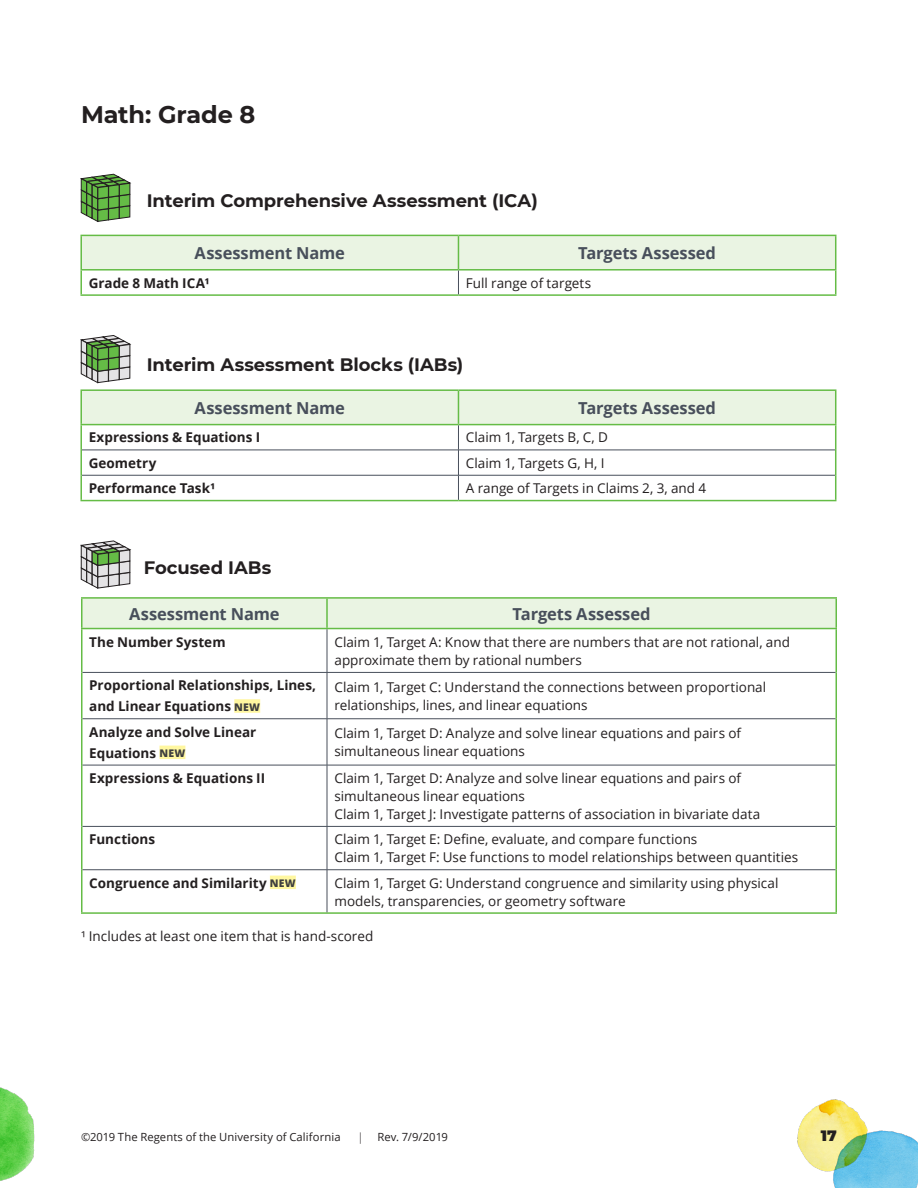
<style>
.page{position:relative;width:918px;height:1188px;background:#fff}
.page>*{position:absolute;margin:0;border:0;box-sizing:border-box;transform-origin:0 0}
.H3__grade_subject{font:700 24px "Montserrat";letter-spacing:-.005em;color:#231f20}
.h4_grades{font:700 18px "Montserrat";color:#231f20}
.table_headings{font:700 16.5px "Open Sans";letter-spacing:-.005em;color:#484f5b}
.t1{font:900 15px "Montserrat";color:#231f20}
.table_body{font:13.5px/18px "Open Sans";color:#231f20}
.table_body-2{font:700 13.5px/21px "Open Sans";color:#231f20}
.t2{font:11.25px "Open Sans";letter-spacing:.005em;color:#231f20}
.s1{font-weight:800;font-size:10.5px;color:#3e3e3f}
.s2{font-weight:300}
</style>
<div class="page">
<hr style="left:80px;top:271px;width:2px;height:23px;background:#65bc46">
<hr style="left:80px;top:294px;width:378px;height:2px;background:#65bc46">
<hr style="left:458px;top:294px;width:378px;height:2px;background:#65bc46">
<hr style="left:80px;top:235px;width:378px;height:1px;background:#65bc46">
<hr style="left:80px;top:236px;width:2px;height:33px;background:#65bc46">
<hr style="left:80px;top:269px;width:378px;height:2px;background:#65bc46">
<svg style="left:81px;top:235px;width:755px;height:59px"></svg>
<hr style="left:80px;top:389px;width:378px;height:2px;background:#65bc46">
<hr style="left:80px;top:391px;width:2px;height:33px;background:#65bc46">
<hr style="left:458px;top:389px;width:378px;height:2px;background:#65bc46">
<hr style="left:80px;top:424px;width:378px;height:1px;background:#65bc46">
<hr style="left:80px;top:425px;width:2px;height:25px;background:#65bc46">
<hr style="left:80px;top:450px;width:2px;height:25px;background:#65bc46">
<hr style="left:80px;top:475px;width:2px;height:25px;background:#65bc46">
<hr style="left:80px;top:500px;width:378px;height:1px;background:#65bc46">
<hr style="left:458px;top:500px;width:378px;height:1px;background:#65bc46">
<svg style="left:81px;top:390px;width:755px;height:110px"></svg>
<hr style="left:81px;top:629px;width:1px;height:43px;background:#65bc46">
<hr style="left:836px;top:629px;width:1px;height:43px;background:#65bc46">
<hr style="left:81px;top:672px;width:1px;height:47px;background:#65bc46">
<hr style="left:836px;top:672px;width:1px;height:47px;background:#65bc46">
<hr style="left:81px;top:719px;width:1px;height:46px;background:#65bc46">
<hr style="left:836px;top:719px;width:1px;height:46px;background:#65bc46">
<hr style="left:81px;top:765px;width:1px;height:61px;background:#65bc46">
<hr style="left:836px;top:765px;width:1px;height:61px;background:#65bc46">
<hr style="left:81px;top:826px;width:1px;height:44px;background:#65bc46">
<hr style="left:836px;top:826px;width:1px;height:44px;background:#65bc46">
<hr style="left:81px;top:870px;width:1px;height:42px;background:#65bc46">
<hr style="left:836px;top:870px;width:1px;height:42px;background:#65bc46">
<hr style="left:81px;top:912px;width:246px;height:2px;background:#65bc46">
<hr style="left:327px;top:912px;width:510px;height:2px;background:#65bc46">
<hr style="left:81px;top:597px;width:246px;height:2px;background:#65bc46">
<hr style="left:327px;top:597px;width:510px;height:2px;background:#65bc46">
<svg style="left:81px;top:598px;width:756px;height:30px;background:#e5f2dd"></svg>
<hr style="left:81px;top:628px;width:246px;height:1px;background:#65bc46">
<hr style="left:327px;top:628px;width:510px;height:1px;background:#65bc46">
<hr style="left:327px;top:629px;width:1px;height:43px;background:#484f5b">
<hr style="left:82px;top:672px;width:245px;height:1px;background:#484f5b">
<hr style="left:327px;top:672px;width:509px;height:1px;background:#484f5b">
<hr style="left:327px;top:673px;width:1px;height:46px;background:#484f5b">
<hr style="left:82px;top:718px;width:245px;height:1px;background:#484f5b">
<hr style="left:327px;top:718px;width:509px;height:1px;background:#484f5b">
<hr style="left:327px;top:719px;width:1px;height:46px;background:#484f5b">
<hr style="left:82px;top:765px;width:245px;height:1px;background:#484f5b">
<hr style="left:327px;top:765px;width:509px;height:1px;background:#484f5b">
<hr style="left:327px;top:765px;width:1px;height:61px;background:#484f5b">
<hr style="left:82px;top:826px;width:245px;height:1px;background:#484f5b">
<hr style="left:327px;top:826px;width:509px;height:1px;background:#484f5b">
<hr style="left:327px;top:827px;width:1px;height:43px;background:#484f5b">
<hr style="left:82px;top:869px;width:245px;height:1px;background:#484f5b">
<hr style="left:327px;top:869px;width:509px;height:1px;background:#484f5b">
<hr style="left:327px;top:870px;width:1px;height:42px;background:#484f5b">
<div style="left:234px;top:699px;width:26px;height:14px;background:#fff7a0"></div>
<div style="left:159px;top:746px;width:26px;height:13px;background:#fff7a0"></div>
<div style="left:270px;top:876px;width:26px;height:13px;background:#fff7a0"></div>
<svg style="left:80px;top:335px;width:51px;height:48px;background:#91a689"></svg>
<svg style="left:80px;top:541px;width:51px;height:48px;background:#a4aca0"></svg>
<svg style="left:80px;top:174px;width:51px;height:48px;background:#699a56"></svg>
<img style="left:833px;top:1131px;width:85px;height:57px">
<img style="left:0;top:1087px;width:34px;height:94px">
<img style="left:798px;top:1099px;width:69px;height:73px">
<h3 class="H3__grade_subject" style="left:81px;top:97px;width:176px">Math: Grade 8</h3>
<h4 class="h4_grades" style="left:147px;top:187px;width:392px">Interim Comprehensive Assessment (ICA)</h4>
<p class="table_headings" style="left:195px;top:241px;width:152px">Assessment Name</p>
<p class="table_headings" style="left:578px;top:241px;width:140px">Targets Assessed</p>
<p class="table_body-2" style="left:89px;top:272px;width:122px">Grade 8 Math ICA¹</p>
<p class="table_body" style="left:466px;top:273px;width:127px">Full range of targets</p>
<h4 class="h4_grades" style="left:147px;top:351px;width:318px">Interim Assessment Blocks (IABs)</h4>
<p class="table_headings" style="left:195px;top:396px;width:152px">Assessment Name</p>
<p class="table_headings" style="left:578px;top:396px;width:140px">Targets Assessed</p>
<p class="table_body-2" style="left:89px;top:427px;width:173px">Expressions &amp; Equations I</p>
<p class="table_body" style="left:466px;top:428px;width:144px">Claim 1, Targets B, C, D</p>
<p class="table_body-2" style="left:89px;top:452px;width:69px">Geometry</p>
<p class="table_body" style="left:466px;top:454px;width:140px">Claim 1, Targets G, H, I</p>
<p class="table_body-2" style="left:89px;top:477px;width:128px">Performance Task¹</p>
<p class="table_body" style="left:466px;top:479px;width:242px">A range of Targets in Claims 2, 3, and 4</p>
<h4 class="h4_grades" style="left:144px;top:554px;width:129px">Focused IABs</h4>
<p class="table_headings" style="left:129px;top:602px;width:152px">Assessment Name</p>
<p class="table_headings" style="left:513px;top:602px;width:140px">Targets Assessed</p>
<p class="table_body-2" style="left:89px;top:631px;width:138px">The Number System</p>
<p class="table_body" style="left:334px;top:633px;width:457px">Claim 1, Target A: Know that there are numbers that are not rational, and approximate them by rational numbers</p>
<p class="table_body-2" style="left:89px;top:675px;width:228px">Proportional Relationships, Lines, and Linear Equations <span class="s1">NEW</span></p>
<p class="table_body" style="left:334px;top:678px;width:433px">Claim 1, Target C: Understand the connections between proportional relationships, lines, and linear equations</p>
<p class="table_body-2" style="left:89px;top:721px;width:169px">Analyze and Solve Linear<br>Equations <span class="s1">NEW</span></p>
<p class="table_body" style="left:334px;top:724px;width:408px">Claim 1, Target D: Analyze and solve linear equations and pairs of simultaneous linear equations</p>
<p class="table_body-2" style="left:89px;top:767px;width:178px">Expressions &amp; Equations II</p>
<p class="table_body" style="left:334px;top:769px;width:427px">Claim 1, Target D: Analyze and solve linear equations and pairs of simultaneous linear equations<br>Claim 1, Target J: Investigate patterns of association in bivariate data</p>
<p class="table_body-2" style="left:89px;top:829px;width:68px">Functions</p>
<p class="table_body" style="left:334px;top:830px;width:465px">Claim 1, Target E: Define, evaluate, and compare functions<br>Claim 1, Target F: Use functions to model relationships between quantities</p>
<p class="table_body-2" style="left:89px;top:872px;width:208px">Congruence and Similarity <span class="s1">NEW</span></p>
<p class="table_body" style="left:334px;top:873px;width:445px">Claim 1, Target G: Understand congruence and similarity using physical models, transparencies, or geometry software</p>
<p class="table_body" style="left:81px;top:927px;width:294px">¹ Includes at least one item that is hand-scored</p>
<p class="t2" style="left:81px;top:1129px;width:261px">©2019 The Regents of the University of California</p>
<p class="t2" style="left:357px;top:1129px;width:92px"><span class="s2">|</span> Rev. 7/9/2019</p>
<p class="t1" style="left:821px;top:1124px;width:18px">17</p>
</div>
